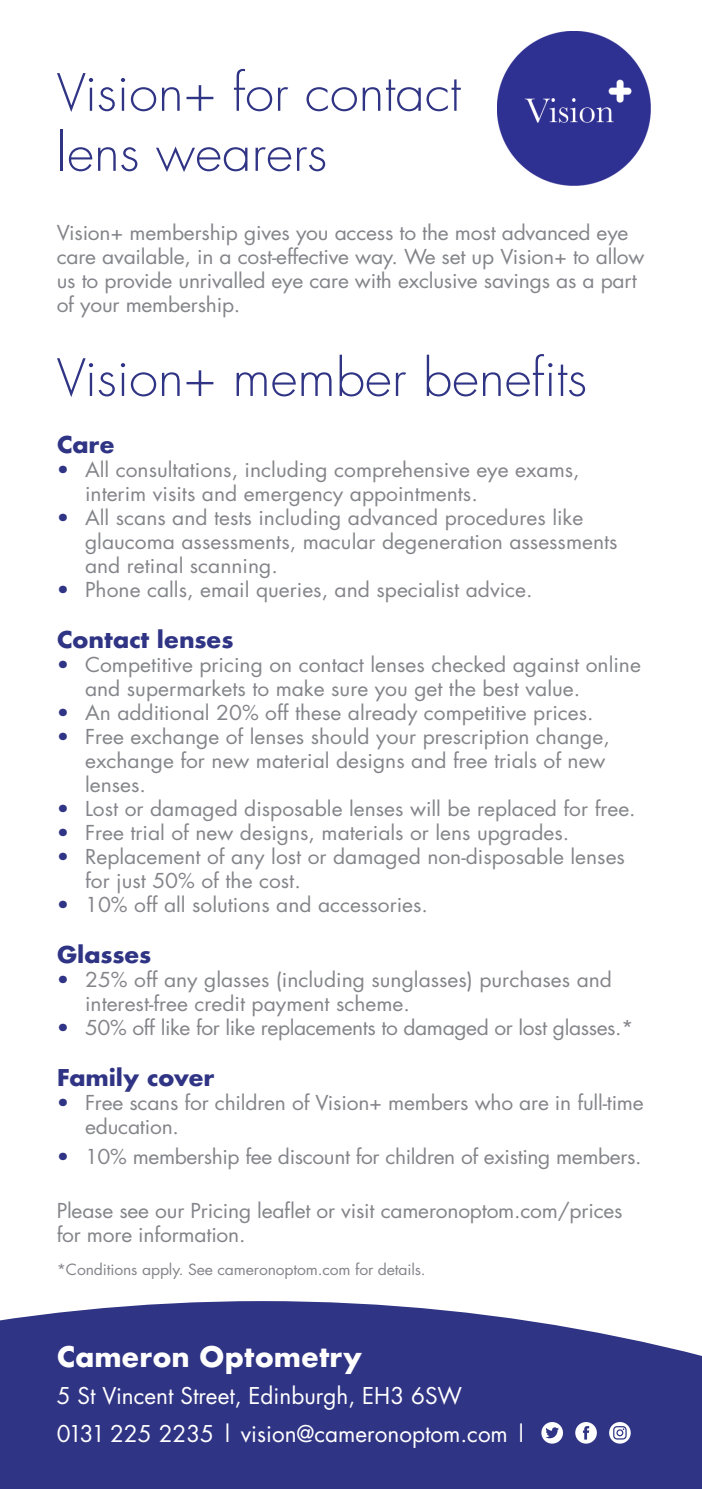
<style>
.page{position:relative;width:702px;height:1489px;background:#fff}
.page>*{position:absolute;margin:0;border:0;box-sizing:border-box;transform-origin:0 0}
.t1{font:300 50px "Futura";color:#303484;scale:1.05 1}
.t2{font:700 27.5px "Futura";color:#fff}
.t3{font:22.5px "Futura";color:#fff}
.t4{font:700 22.5px "Futura";letter-spacing:-.01em;color:#303484;scale:1.05 1}
.t5{font:20px/24px "Futura";color:#84858a;scale:1.05 1}
.t6{font:20px "Futura";letter-spacing:-.02em;color:#84858a;scale:1.05 1}
.t7{font:15px "Futura";letter-spacing:-.01em;color:#84858a;scale:1.05 1}
.s1{color:#303484}
</style>
<div class="page">
<svg style="left:0;top:1301px;width:702px;height:187px;fill:#303484"></svg>
<img style="left:497px;top:32px;width:153px;height:153px">
<svg style="left:541px;top:1421px;width:22px;height:22px"></svg>
<svg style="left:575px;top:1421px;width:22px;height:22px"></svg>
<svg style="left:609px;top:1421px;width:21px;height:22px"></svg>
<p class="t1" style="left:57px;top:60px;width:386px">Vision+ for contact</p>
<p class="t1" style="left:57px;top:120px;width:259px">lens wearers</p>
<p class="t5" style="left:57px;top:220px;width:561px">Vision+ membership gives you access to the most advanced eye care available, in a cost-effective way. We set up Vision+ to allow us to provide unrivalled eye care with exclusive savings as a part of your membership.</p>
<p class="t1" style="left:57px;top:345px;width:506px">Vision+ member benefits</p>
<p class="t4" style="left:57px;top:428px;width:57px">Care</p>
<p class="t5" style="left:85px;top:457px;width:472px;text-indent:-28px"><span class="s1">•</span> All consultations, including comprehensive eye exams, interim visits and emergency appointments.</p>
<p class="t5" style="left:85px;top:505px;width:508px;text-indent:-28px"><span class="s1">•</span> All scans and tests including advanced procedures like glaucoma assessments, macular degeneration assessments and retinal scanning.</p>
<p class="t5" style="left:57px;top:577px;width:454px"><span class="s1">•</span> Phone calls, email queries, and specialist advice.</p>
<p class="t4" style="left:57px;top:623px;width:170px">Contact lenses</p>
<p class="t5" style="left:85px;top:652px;width:531px;text-indent:-28px"><span class="s1">•</span> Competitive pricing on contact lenses checked against online and supermarkets to make sure you get the best value.</p>
<p class="t5" style="left:57px;top:700px;width:513px"><span class="s1">•</span> An additional 20% off these already competitive prices.</p>
<p class="t5" style="left:85px;top:724px;width:501px;text-indent:-28px"><span class="s1">•</span> Free exchange of lenses should your prescription change, exchange for new material designs and free trials of new lenses.</p>
<p class="t5" style="left:57px;top:796px;width:553px"><span class="s1">•</span> Lost or damaged disposable lenses will be replaced for free.</p>
<p class="t5" style="left:57px;top:820px;width:489px"><span class="s1">•</span> Free trial of new designs, materials or lens upgrades.</p>
<p class="t5" style="left:85px;top:844px;width:515px;text-indent:-28px"><span class="s1">•</span> Replacement of any lost or damaged non-disposable lenses for just 50% of the cost.</p>
<p class="t5" style="left:57px;top:892px;width:355px"><span class="s1">•</span> 10% off all solutions and accessories.</p>
<p class="t4" style="left:57px;top:938px;width:92px">Glasses</p>
<p class="t5" style="left:85px;top:967px;width:503px;text-indent:-28px"><span class="s1">•</span> 25% off any glasses (including sunglasses) purchases and interest-free credit payment scheme.</p>
<p class="t6" style="left:57px;top:1014px;width:551px"><span class="s1">•</span> 50% off like for like replacements to damaged or lost glasses.*</p>
<p class="t4" style="left:57px;top:1061px;width:152px">Family cover</p>
<p class="t5" style="left:85px;top:1090px;width:533px;text-indent:-28px"><span class="s1">•</span> Free scans for children of Vision+ members who are in full-time education.</p>
<p class="t6" style="left:57px;top:1143px;width:558px"><span class="s1">•</span> 10% membership fee discount for children of existing members.</p>
<p class="t5" style="left:57px;top:1198px;width:540px">Please see our Pricing leaflet or visit cameronoptom.com/prices for more information.</p>
<p class="t7" style="left:57px;top:1258px;width:353px">*Conditions apply. See cameronoptom.com for details.</p>
<p class="t2" style="left:57px;top:1336px;width:307px">Cameron Optometry</p>
<p class="t3" style="left:57px;top:1380px;width:407px">5 St Vincent Street, Edinburgh, EH3 6SW</p>
<p class="t3" style="left:57px;top:1417px;width:472px">0131 225 2235 | vision@cameronoptom.com |</p>
</div>
